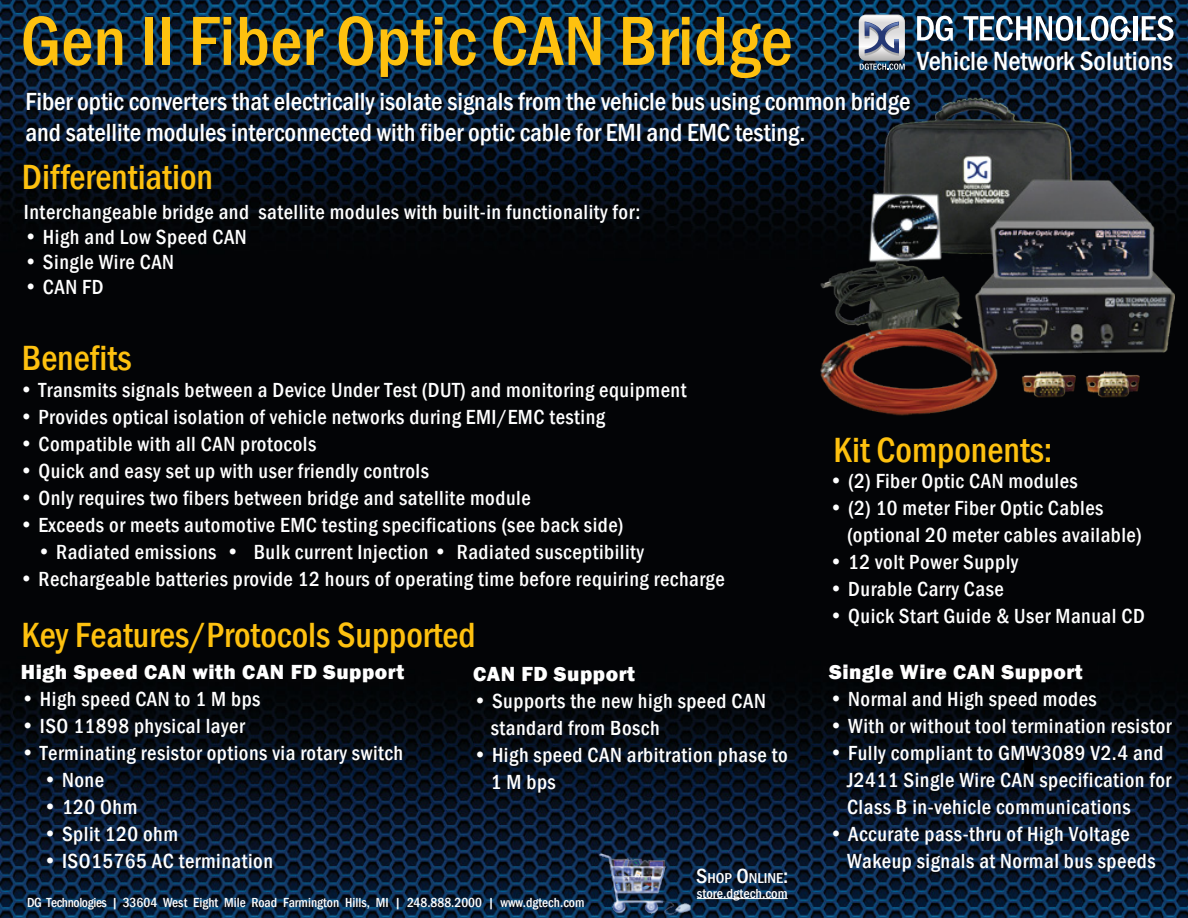
<style>
.page{position:relative;width:1188px;height:918px;background:#fff}
.page>*{position:absolute;margin:0;border:0;box-sizing:border-box;transform-origin:0 0}
.t1{font:500 condensed 72px "Franklin Gothic";letter-spacing:.005em;color:#fec10f}
.t2{font:500 condensed 36px "Franklin Gothic";color:#fec10f}
.t3{font:500 condensed 27px "Franklin Gothic";color:#fff}
.t4{font:500 condensed 25.5px/30.6px "Franklin Gothic";color:#fff}
.t5{font:500 condensed 21px/27px "Franklin Gothic";letter-spacing:.025em;color:#fff}
.t6{font:800 21px "Franklin Gothic";letter-spacing:.025em;color:#fff}
.t7{font:500 condensed 14.7px "Franklin Gothic";color:#fff;scale:1.05 1}
.t8{font:500 condensed 13.5px "Franklin Gothic";color:#fff}
.t9{font:500 condensed 13.5px "Franklin Gothic";color:#fff;scale:1.05 1}
.s1{font-size:21px}
</style>
<div class="page">
<img style="left:0;top:0;width:1188px;height:918px">
<svg style="left:964px;top:16px;width:167px;height:25px"></svg>
<hr style="left:1133px;top:16px;width:4px;height:24px;background:#fff">
<svg style="left:1142px;top:16px;width:32px;height:25px"></svg>
<svg style="left:917px;top:16px;width:36px;height:25px"></svg>
<svg style="left:859px;top:15px;width:46px;height:55px;background:#a0a7b6"></svg>
<img style="left:593px;top:844px;width:103px;height:74px">
<hr style="left:697px;top:898px;width:91px;height:1px;background:#fff">
<div style="left:1024px;top:756px;width:9px;height:18px;background:#010101"></div>
<img style="left:813px;top:95px;width:361px;height:333px">
<h1 class="t1" style="left:20px;top:-6px;width:774px">Gen II Fiber Optic CAN Bridge</h1>
<p class="t3" style="left:917px;top:43px;width:258px">Vehicle Network Solutions</p>
<p class="t4" style="left:25px;top:86px;width:886px">Fiber optic converters that electrically isolate signals from the vehicle bus using common bridge and satellite modules interconnected with fiber optic cable for EMI and EMC testing.</p>
<h2 class="t2" style="left:22px;top:154px;width:193px">Differentiation</h2>
<p class="t5" style="left:24px;top:198px;width:618px">Interchangeable bridge and satellite modules with built-in functionality for:</p>
<p class="t5" style="left:24px;top:223px;width:224px">• High and Low Speed CAN</p>
<p class="t5" style="left:24px;top:248px;width:152px">• Single Wire CAN</p>
<p class="t5" style="left:24px;top:273px;width:81px">• CAN FD</p>
<h2 class="t2" style="left:22px;top:334px;width:111px">Benefits</h2>
<p class="t5" style="left:19px;top:376px;width:668px">• Transmits signals between a Device Under Test (DUT) and monitoring equipment</p>
<p class="t5" style="left:19px;top:403px;width:587px">• Provides optical isolation of vehicle networks during EMI/EMC testing</p>
<p class="t5" style="left:19px;top:430px;width:298px">• Compatible with all CAN protocols</p>
<p class="t5" style="left:19px;top:457px;width:411px">• Quick and easy set up with user friendly controls</p>
<p class="t5" style="left:19px;top:484px;width:513px">• Only requires two fibers between bridge and satellite module</p>
<p class="t5" style="left:19px;top:511px;width:606px">• Exceeds or meets automotive EMC testing specifications (see back side)</p>
<p class="t5" style="left:37px;top:538px;width:608px">• Radiated emissions • Bulk current Injection • Radiated susceptibility</p>
<p class="t5" style="left:19px;top:565px;width:707px">• Rechargeable batteries provide 12 hours of operating time before requiring recharge</p>
<h2 class="t2" style="left:22px;top:611px;width:456px">Key Features/Protocols Supported</h2>
<p class="t6" style="left:21px;top:658px;width:385px">High Speed CAN with CAN FD Support</p>
<p class="t5" style="left:21px;top:685px;width:241px">• High speed CAN to 1 M bps</p>
<p class="t5" style="left:21px;top:712px;width:225px">• ISO 11898 physical layer</p>
<p class="t5" style="left:21px;top:739px;width:384px">• Terminating resistor options via rotary switch</p>
<p class="t5" style="left:43px;top:766px;width:62px">• None</p>
<p class="t5" style="left:43px;top:793px;width:96px">• 120 Ohm</p>
<p class="t5" style="left:43px;top:820px;width:137px">• Split 120 ohm</p>
<p class="t5" style="left:43px;top:847px;width:232px">• ISO15765 AC termination</p>
<p class="t6" style="left:473px;top:660px;width:163px">CAN FD Support</p>
<p class="t5" style="left:491px;top:687px;width:277px;text-indent:-18px">• Supports the new high speed CAN standard from Bosch</p>
<p class="t5" style="left:491px;top:741px;width:298px;text-indent:-18px">• High speed CAN arbitration phase to<br>1 M bps</p>
<p class="t7" style="left:696px;top:868px;width:89px"><span class="s1">S</span>HOP <span class="s1">O</span>NLINE<span class="s1">:</span></p>
<p class="t8" style="left:27px;top:893px;width:559px">DG Technologies | 33604 West Eight Mile Road Farmington Hills, MI | 248.888.2000 | www.dgtech.com</p>
<p class="t9" style="left:697px;top:884px;width:88px">store.dgtech.com</p>
<h2 class="t2" style="left:834px;top:426px;width:220px">Kit Components:</h2>
<p class="t5" style="left:829px;top:468px;width:250px">• (2) Fiber Optic CAN modules</p>
<p class="t5" style="left:847px;top:495px;width:296px;text-indent:-18px">• (2) 10 meter Fiber Optic Cables (optional 20 meter cables available)</p>
<p class="t5" style="left:829px;top:549px;width:191px">• 12 volt Power Supply</p>
<p class="t5" style="left:829px;top:576px;width:176px">• Durable Carry Case</p>
<p class="t5" style="left:829px;top:603px;width:317px">• Quick Start Guide &amp; User Manual CD</p>
<p class="t6" style="left:829px;top:658px;width:255px">Single Wire CAN Support</p>
<p class="t5" style="left:829px;top:685px;width:269px">• Normal and High speed modes</p>
<p class="t5" style="left:829px;top:712px;width:344px">• With or without tool termination resistor</p>
<p class="t5" style="left:847px;top:739px;width:326px;text-indent:-18px">• Fully compliant to GMW3089 V2.4 and<br>J2411 Single Wire CAN specification for<br>Class B in-vehicle communications</p>
<p class="t5" style="left:847px;top:820px;width:310px;text-indent:-18px">• Accurate pass-thru of High Voltage<br>Wakeup signals at Normal bus speeds</p>
</div>
